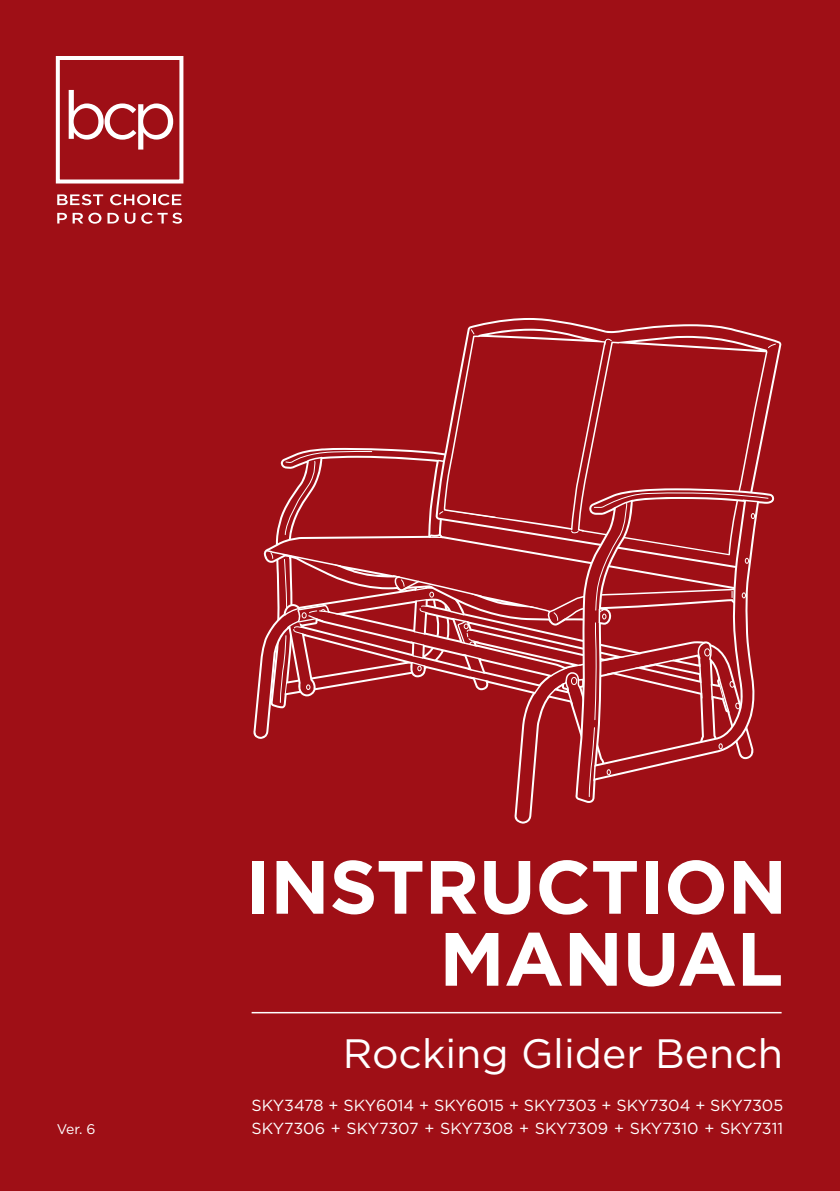
<style>
.page{position:relative;width:840px;height:1191px;background:#fff}
.page>*{position:absolute;margin:0;border:0;box-sizing:border-box;transform-origin:0 0}
.t1{font:700 75.2px/72px "Gotham";letter-spacing:-.005em;color:#fff;text-align:right}
.t2{font:41px "Gotham";color:#fff}
.t3{font:16px/23.2px "Gotham";color:#fff}
.t4{font:14px "Gotham";color:#fff}
</style>
<div class="page">
<div style="left:0;top:0;width:839px;height:1191px;background:#9f0f16"></div>
<hr style="left:251px;top:1012px;width:530px;height:1px;background:#fff">
<svg style="left:276px;top:448px;width:159px;height:86px"></svg>
<svg style="left:284px;top:451px;width:88px;height:83px"></svg>
<svg style="left:253px;top:625px;width:287px;height:198px"></svg>
<svg style="left:263px;top:534px;width:265px;height:91px"></svg>
<svg style="left:391px;top:574px;width:99px;height:109px"></svg>
<svg style="left:265px;top:544px;width:77px;height:159px"></svg>
<svg style="left:428px;top:536px;width:7px;height:6px"></svg>
<svg style="left:435px;top:318px;width:346px;height:250px"></svg>
<svg style="left:436px;top:329px;width:60px;height:190px"></svg>
<svg style="left:575px;top:720px;width:179px;height:83px"></svg>
<svg style="left:718px;top:743px;width:4px;height:6px"></svg>
<svg style="left:606px;top:769px;width:4px;height:6px"></svg>
<svg style="left:588px;top:727px;width:8px;height:70px"></svg>
<svg style="left:528px;top:339px;width:247px;height:381px"></svg>
<svg style="left:57px;top:194px;width:46px;height:11px"></svg>
<svg style="left:110px;top:194px;width:71px;height:11px"></svg>
<svg style="left:57px;top:213px;width:10px;height:10px"></svg>
<svg style="left:73px;top:213px;width:28px;height:11px"></svg>
<svg style="left:107px;top:213px;width:12px;height:10px"></svg>
<svg style="left:125px;top:213px;width:10px;height:11px"></svg>
<svg style="left:141px;top:213px;width:41px;height:11px"></svg>
<div style="left:56px;top:56px;width:127px;height:127px;border:4px solid #fff"></div>
<svg style="left:69px;top:90px;width:104px;height:60px"></svg>
<p class="t4" style="left:57px;top:1120px;width:40px">Ver. 6</p>
<h1 class="t1" style="left:245px;top:850px;width:543px">INSTRUCTION<br>MANUAL</h1>
<h2 class="t2" style="left:342px;top:1027px;width:441px">Rocking Glider Bench</h2>
<p class="t3" style="left:251px;top:1093px;width:532px">SKY3478 + SKY6014 + SKY6015 + SKY7303 + SKY7304 + SKY7305<br>SKY7306 + SKY7307 + SKY7308 + SKY7309 + SKY7310 + SKY7311</p>
</div>
